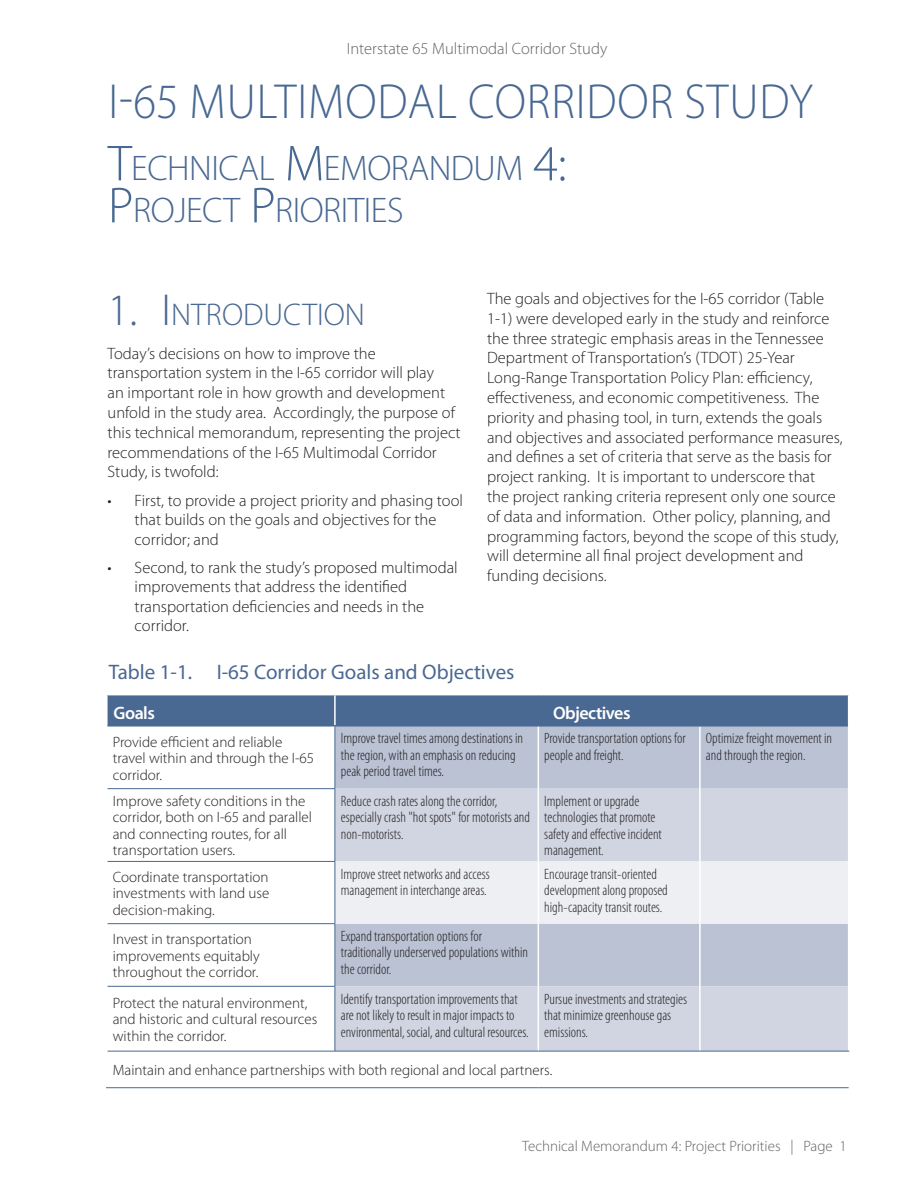
<style>
.page{position:relative;width:918px;height:1188px;background:#fff}
.page>*{position:absolute;margin:0;border:0;box-sizing:border-box;transform-origin:0 0}
.t1{font:300 49.5px "Myriad Pro";letter-spacing:.02em;color:#496892;scale:.94 1}
.t2{font:300 35.7px/42px "Myriad Pro";letter-spacing:-.015em;color:#496892}
.t3{font:300 31.5px "Myriad Pro";color:#496892}
.t4{font:21px "Myriad Pro";color:#496892}
.t5{font:600 18px "Myriad Pro";letter-spacing:-.03em;color:#fff}
.t6{font:300 16.5px/19.8px "Myriad Pro";color:#231f20}
.t7{font:300 16.5px "Myriad Pro";color:#636366}
.t8{font:300 condensed 15px/16.5px "Myriad Pro";color:#231f20}
.t9{font:300 15px/16.5px "Myriad Pro";color:#231f20}
.t10{font:300 15px "Myriad Pro";color:#636366}
.s1{font-size:51px}
.s2{font-size:45px}
</style>
<div class="page">
<div style="left:108px;top:695px;width:740px;height:30px;background:#496892"></div>
<svg style="left:108px;top:727px;width:227px;height:324px"></svg>
<div style="left:335px;top:727px;width:513px;height:62px;background:#bac2d4"></div>
<svg style="left:335px;top:789px;width:513px;height:262px;background:#c9cedc"></svg>
<div style="left:335px;top:861px;width:513px;height:63px;background:#edeff3"></div>
<hr style="left:538px;top:727px;width:1px;height:62px;background:#fff">
<hr style="left:699px;top:727px;width:2px;height:62px;background:#fff">
<hr style="left:538px;top:789px;width:1px;height:72px;background:#fff">
<hr style="left:699px;top:789px;width:2px;height:72px;background:#fff">
<hr style="left:538px;top:861px;width:1px;height:63px;background:#fff">
<hr style="left:699px;top:861px;width:2px;height:63px;background:#fff">
<hr style="left:538px;top:924px;width:1px;height:62px;background:#fff">
<hr style="left:699px;top:924px;width:2px;height:62px;background:#fff">
<hr style="left:538px;top:986px;width:1px;height:65px;background:#fff">
<hr style="left:699px;top:986px;width:2px;height:65px;background:#fff">
<hr style="left:108px;top:725px;width:227px;height:2px;background:#496892">
<hr style="left:334px;top:695px;width:2px;height:30px;background:#fff">
<hr style="left:335px;top:725px;width:203px;height:2px;background:#496892">
<hr style="left:538px;top:725px;width:162px;height:2px;background:#496892">
<hr style="left:700px;top:725px;width:148px;height:2px;background:#496892">
<hr style="left:335px;top:727px;width:1px;height:61px;background:#496892">
<hr style="left:335px;top:789px;width:1px;height:72px;background:#496892">
<hr style="left:335px;top:862px;width:1px;height:61px;background:#496892">
<hr style="left:335px;top:924px;width:1px;height:62px;background:#496892">
<hr style="left:335px;top:987px;width:1px;height:64px;background:#496892">
<hr style="left:108px;top:788px;width:227px;height:1px;background:#496892">
<hr style="left:108px;top:861px;width:227px;height:1px;background:#496892">
<hr style="left:108px;top:923px;width:227px;height:1px;background:#496892">
<hr style="left:108px;top:986px;width:227px;height:1px;background:#496892">
<hr style="left:108px;top:1051px;width:227px;height:1px;background:#496892">
<hr style="left:335px;top:1051px;width:203px;height:1px;background:#496892">
<hr style="left:538px;top:1051px;width:162px;height:1px;background:#496892">
<hr style="left:700px;top:1051px;width:149px;height:1px;background:#496892">
<hr style="left:106px;top:1087px;width:229px;height:1px;background:#496892">
<hr style="left:335px;top:1087px;width:203px;height:1px;background:#496892">
<hr style="left:538px;top:1087px;width:162px;height:1px;background:#496892">
<hr style="left:700px;top:1087px;width:149px;height:1px;background:#496892">
<p class="t7" style="left:347px;top:40px;width:262px">Interstate 65 Multimodal Corridor Study</p>
<h1 class="t1" style="left:108px;top:74px;width:751px">I‑65 MULTIMODAL CORRIDOR STUDY</h1>
<h2 class="t2" style="left:108px;top:148px;width:460px"><span class="s1">T</span>ECHNICAL <span class="s1">M</span>EMORANDUM <span class="s1">4:<br>P</span>ROJECT <span class="s1">P</span>RIORITIES</h2>
<h3 class="t3" style="left:108px;top:298px;width:259px"><span class="s2">1. I</span> NTRODUCTION</h3>
<p class="t6" style="left:108px;top:344px;width:355px">Today’s decisions on how to improve the transportation system in the I-65 corridor will play<br>an important role in how growth and development unfold in the study area. Accordingly, the purpose of this technical memorandum, representing the project recommendations of the I-65 Multimodal Corridor Study, is twofold:</p>
<p class="t6" style="left:135px;top:491px;width:330px;text-indent:-27px">• First, to provide a project priority and phasing tool that builds on the goals and objectives for the corridor; and</p>
<p class="t6" style="left:135px;top:558px;width:325px;text-indent:-27px">• Second, to rank the study’s proposed multimodal improvements that address the identified transportation deficiencies and needs in the corridor.</p>
<p class="t6" style="left:487px;top:289px;width:357px">The goals and objectives for the I-65 corridor (Table 1-1) were developed early in the study and reinforce the three strategic emphasis areas in the Tennessee Department of Transportation’s (TDOT) 25-Year Long-Range Transportation Policy Plan: efficiency, effectiveness, and economic competitiveness. The priority and phasing tool, in turn, extends the goals and objectives and associated performance measures, and defines a set of criteria that serve as the basis for project ranking. It is important to underscore that<br>the project ranking criteria represent only one source of data and information. Other policy, planning, and programming factors, beyond the scope of this study, will determine all final project development and funding decisions.</p>
<p class="t4" style="left:109px;top:659px;width:407px">Table 1-1. I-65 Corridor Goals and Objectives</p>
<p class="t5" style="left:114px;top:703px;width:43px">Goals</p>
<p class="t5" style="left:553px;top:703px;width:79px">Objectives</p>
<p class="t9" style="left:113px;top:734px;width:203px">Provide efficient and reliable travel within and through the I-65 corridor.</p>
<p class="t8" style="left:341px;top:731px;width:184px">Improve travel times among destinations in the region, with an emphasis on reducing peak period travel times.</p>
<p class="t8" style="left:544px;top:731px;width:143px">Provide transportation options for people and freight.</p>
<p class="t8" style="left:706px;top:731px;width:128px">Optimize freight movement in and through the region.</p>
<p class="t9" style="left:113px;top:793px;width:201px">Improve safety conditions in the corridor, both on I-65 and parallel and connecting routes, for all transportation users.</p>
<p class="t8" style="left:341px;top:793px;width:191px">Reduce crash rates along the corridor, especially crash "hot spots" for motorists and non-motorists.</p>
<p class="t8" style="left:544px;top:793px;width:119px">Implement or upgrade technologies that promote safety and effective incident management.</p>
<p class="t9" style="left:113px;top:869px;width:158px;text-align:justify">Coordinate transportation investments with land use decision-making.</p>
<p class="t8" style="left:341px;top:866px;width:150px">Improve street networks and access management in interchange areas.</p>
<p class="t8" style="left:544px;top:866px;width:125px">Encourage transit-oriented development along proposed high-capacity transit routes.</p>
<p class="t9" style="left:113px;top:931px;width:148px">Invest in transportation improvements equitably throughout the corridor.</p>
<p class="t8" style="left:341px;top:928px;width:189px">Expand transportation options for traditionally underserved populations within the corridor.</p>
<p class="t9" style="left:113px;top:995px;width:206px">Protect the natural environment, and historic and cultural resources within the corridor.</p>
<p class="t8" style="left:341px;top:991px;width:189px">Identify transportation improvements that are not likely to result in major impacts to environmental, social, and cultural resources.</p>
<p class="t8" style="left:544px;top:991px;width:144px">Pursue investments and strategies that minimize greenhouse gas emissions.</p>
<p class="t9" style="left:113px;top:1062px;width:441px">Maintain and enhance partnerships with both regional and local partners.</p>
<p class="t10" style="left:522px;top:1138px;width:326px">Technical Memorandum 4: Project Priorities | Page 1</p>
</div>
